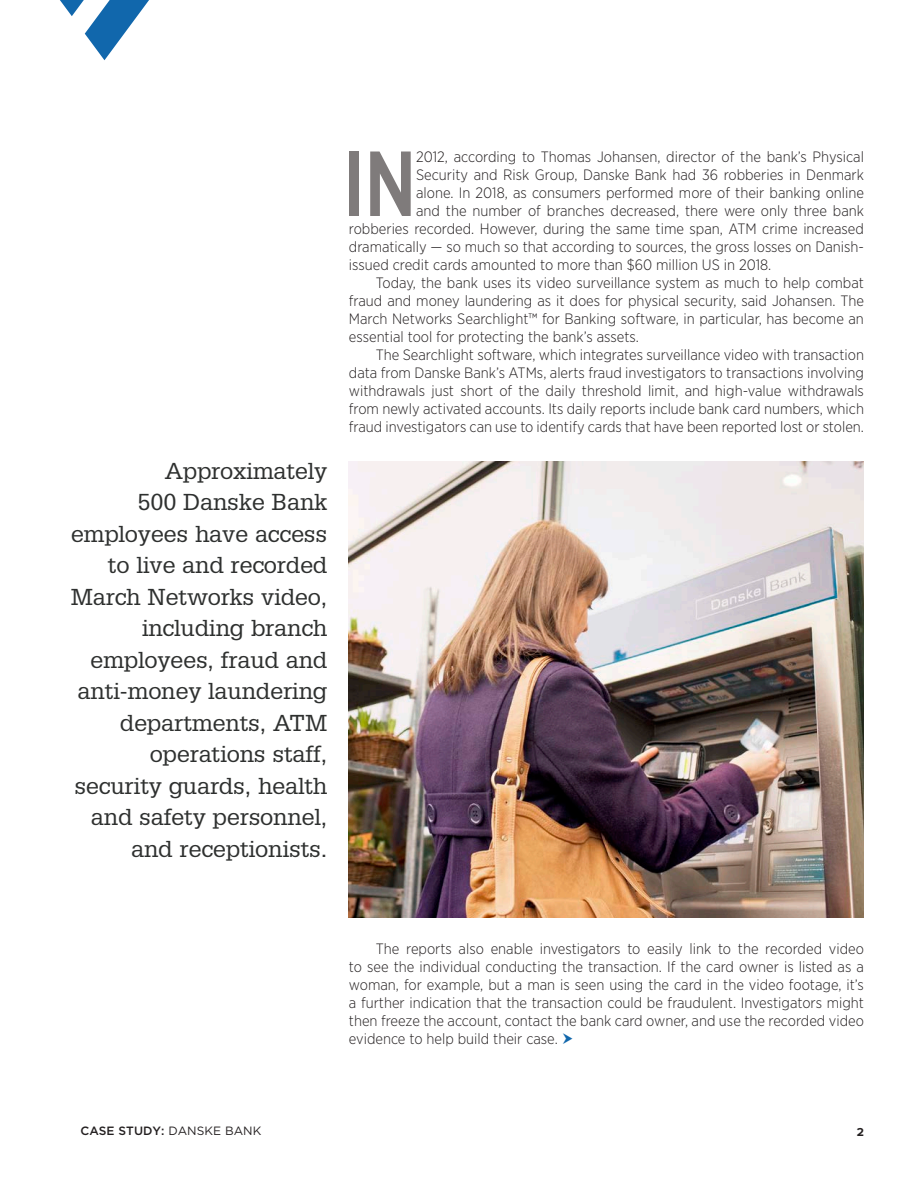
<style>
.page{position:relative;width:918px;height:1188px;background:#fff}
.page>*{position:absolute;margin:0;border:0;box-sizing:border-box;transform-origin:0 0}
.Body_para_1{font:500 92.1px "Gotham X Narrow";color:#7f7b7b}
.pullquote_17pt{font:22.5px/31.5px "Glypha LT Std";letter-spacing:-.01em;color:#2e302f;text-align:right;scale:1.05 1}
.Body_regular{font:300 15px/18px "Gotham Narrow";color:#231f20;text-align:justify}
.Body_para_1-2{font:300 15px "Gotham Narrow";color:#231f20}
.t1{font:500 12px "Gotham";color:#231f20}
.t2{font:700 12px "Proxima Nova";color:#231f20}
.s1{font-weight:400}
</style>
<div class="page">
<svg style="left:60px;top:0;width:89px;height:60px"></svg>
<img style="left:349px;top:462px;width:515px;height:456px">
<p class="pullquote_17pt" style="left:71px;top:454px;width:246px">Approximately<br>500 Danske Bank employees have access to live and recorded<br>March Networks video, including branch employees, fraud and anti-money laundering departments, ATM operations staff, security guards, health and safety personnel, and receptionists.</p>
<p class="Body_para_1" style="left:343px;top:128px;width:75px">IN</p>
<p class="Body_para_1-2" style="left:416px;top:148px;width:449px">2012, according to Thomas Johansen, director of the bank’s Physical</p>
<p class="Body_para_1-2" style="left:416px;top:166px;width:449px">Security and Risk Group, Danske Bank had 36 robberies in Denmark</p>
<p class="Body_para_1-2" style="left:416px;top:184px;width:449px">alone. In 2018, as consumers performed more of their banking online</p>
<p class="Body_para_1-2" style="left:416px;top:202px;width:449px">and the number of branches decreased, there were only three bank</p>
<p class="Body_para_1-2" style="left:349px;top:220px;width:517px">robberies recorded. However, during the same time span, ATM crime increased</p>
<p class="Body_para_1-2" style="left:349px;top:238px;width:517px">dramatically — so much so that according to sources, the gross losses on Danish-</p>
<p class="Body_para_1-2" style="left:349px;top:256px;width:424px">issued credit cards amounted to more than $60 million US in 2018.</p>
<p class="Body_regular" style="left:349px;top:273px;width:517px;text-indent:27px">Today, the bank uses its video surveillance system as much to help combat fraud and money laundering as it does for physical security, said Johansen. The March Networks Searchlight™ for Banking software, in particular, has become an essential tool for protecting the bank’s assets.</p>
<p class="Body_regular" style="left:349px;top:345px;width:517px;text-indent:27px">The Searchlight software, which integrates surveillance video with transaction data from Danske Bank’s ATMs, alerts fraud investigators to transactions involving withdrawals just short of the daily threshold limit, and high-value withdrawals from newly activated accounts. Its daily reports include bank card numbers, which fraud investigators can use to identify cards that have been reported lost or stolen.</p>
<p class="Body_regular" style="left:349px;top:939px;width:517px;text-indent:27px">The reports also enable investigators to easily link to the recorded video to see the individual conducting the transaction. If the card owner is listed as a woman, for example, but a man is seen using the card in the video footage, it’s a further indication that the transaction could be fraudulent. Investigators might then freeze the account, contact the bank card owner, and use the recorded video evidence to help build their case.</p>
<p class="t1" style="left:81px;top:1123px;width:182px">CASE STUDY: <span class="s1">DANSKE BANK</span></p>
<p class="t2" style="left:857px;top:1123px;width:9px">2</p>
</div>
